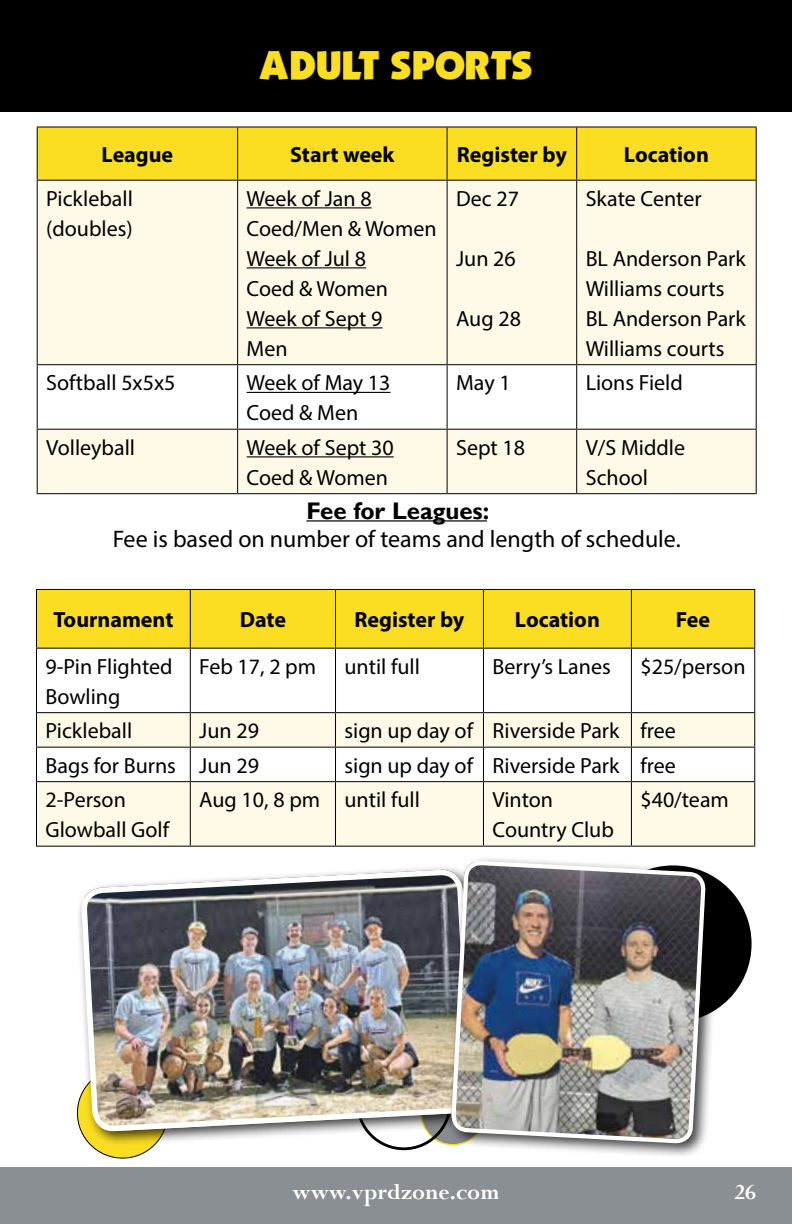
<style>
.page{position:relative;width:792px;height:1224px;background:#fff}
.page>*{position:absolute;margin:0;border:0;box-sizing:border-box;transform-origin:0 0}
.t1{font:38px "Anakeim Display S Si";color:#fbde22}
.t2{font:24px "Myriad Pro";color:#000}
.t3{font:700 24px "Perpetua";color:#fff}
.t4{font:700 24px "Gill Sans";color:#000}
.t5{font:22px/30px "Myriad Pro";color:#000}
.t6{font:700 22px "Myriad Pro";color:#000}
</style>
<div class="page">
<div style="left:0;top:1167px;width:792px;height:57px;background:#898f92"></div>
<div style="left:0;top:0;width:792px;height:112px;background:#000"></div>
<hr style="left:306px;top:520px;width:181px;height:2px;background:#000">
<div style="left:37px;top:590px;width:717px;height:58px;background:#fbde22"></div>
<svg style="left:37px;top:713px;width:717px;height:133px;fill:#fffae8"></svg>
<hr style="left:36px;top:649px;width:1px;height:63px;background:#000">
<hr style="left:190px;top:649px;width:1px;height:63px;background:#000">
<hr style="left:335px;top:649px;width:1px;height:63px;background:#000">
<hr style="left:483px;top:649px;width:1px;height:63px;background:#000">
<hr style="left:631px;top:649px;width:1px;height:63px;background:#000">
<hr style="left:754px;top:649px;width:1px;height:63px;background:#000">
<hr style="left:36px;top:712px;width:154px;height:1px;background:#000">
<hr style="left:36px;top:713px;width:1px;height:34px;background:#000">
<hr style="left:336px;top:712px;width:147px;height:1px;background:#000">
<hr style="left:483px;top:712px;width:148px;height:1px;background:#000">
<hr style="left:483px;top:713px;width:1px;height:34px;background:#000">
<hr style="left:631px;top:712px;width:124px;height:1px;background:#000">
<hr style="left:631px;top:713px;width:1px;height:34px;background:#000">
<hr style="left:754px;top:713px;width:1px;height:34px;background:#000">
<hr style="left:36px;top:747px;width:154px;height:1px;background:#000">
<hr style="left:36px;top:748px;width:1px;height:33px;background:#000">
<hr style="left:336px;top:747px;width:147px;height:1px;background:#000">
<hr style="left:483px;top:747px;width:148px;height:1px;background:#000">
<hr style="left:483px;top:748px;width:1px;height:33px;background:#000">
<hr style="left:631px;top:747px;width:124px;height:1px;background:#000">
<hr style="left:631px;top:748px;width:1px;height:33px;background:#000">
<hr style="left:754px;top:748px;width:1px;height:33px;background:#000">
<hr style="left:36px;top:781px;width:154px;height:1px;background:#000">
<hr style="left:36px;top:782px;width:1px;height:64px;background:#000">
<hr style="left:336px;top:781px;width:147px;height:1px;background:#000">
<hr style="left:483px;top:781px;width:148px;height:1px;background:#000">
<hr style="left:483px;top:782px;width:1px;height:64px;background:#000">
<hr style="left:631px;top:781px;width:124px;height:1px;background:#000">
<hr style="left:631px;top:782px;width:1px;height:64px;background:#000">
<hr style="left:754px;top:782px;width:1px;height:64px;background:#000">
<hr style="left:36px;top:846px;width:154px;height:1px;background:#000">
<hr style="left:336px;top:846px;width:147px;height:1px;background:#000">
<hr style="left:483px;top:846px;width:148px;height:1px;background:#000">
<hr style="left:631px;top:846px;width:124px;height:1px;background:#000">
<hr style="left:36px;top:589px;width:154px;height:1px;background:#000">
<hr style="left:36px;top:590px;width:1px;height:58px;background:#000">
<hr style="left:190px;top:589px;width:146px;height:1px;background:#000">
<hr style="left:190px;top:590px;width:1px;height:58px;background:#000">
<hr style="left:336px;top:589px;width:147px;height:1px;background:#000">
<hr style="left:335px;top:590px;width:1px;height:58px;background:#000">
<hr style="left:483px;top:589px;width:148px;height:1px;background:#000">
<hr style="left:483px;top:590px;width:1px;height:58px;background:#000">
<hr style="left:631px;top:589px;width:124px;height:1px;background:#000">
<hr style="left:631px;top:590px;width:1px;height:58px;background:#000">
<hr style="left:754px;top:590px;width:1px;height:58px;background:#000">
<hr style="left:36px;top:648px;width:154px;height:1px;background:#000">
<hr style="left:190px;top:648px;width:146px;height:1px;background:#000">
<hr style="left:336px;top:648px;width:147px;height:1px;background:#000">
<hr style="left:483px;top:648px;width:148px;height:1px;background:#000">
<hr style="left:631px;top:648px;width:124px;height:1px;background:#000">
<div style="left:38px;top:128px;width:718px;height:52px;background:#fbde22"></div>
<div style="left:38px;top:181px;width:718px;height:312px;background:#fffae8"></div>
<svg style="left:38px;top:365px;width:718px;height:64px"></svg>
<hr style="left:37px;top:181px;width:1px;height:183px;background:#000">
<hr style="left:237px;top:181px;width:1px;height:183px;background:#000">
<hr style="left:447px;top:181px;width:1px;height:183px;background:#000">
<hr style="left:576px;top:181px;width:1px;height:183px;background:#000">
<hr style="left:756px;top:181px;width:1px;height:183px;background:#000">
<hr style="left:37px;top:364px;width:201px;height:1px;background:#000">
<hr style="left:37px;top:365px;width:1px;height:64px;background:#000">
<hr style="left:238px;top:364px;width:209px;height:1px;background:#000">
<hr style="left:237px;top:365px;width:1px;height:64px;background:#000">
<hr style="left:447px;top:364px;width:130px;height:1px;background:#000">
<hr style="left:447px;top:365px;width:1px;height:64px;background:#000">
<hr style="left:577px;top:364px;width:180px;height:1px;background:#000">
<hr style="left:576px;top:365px;width:1px;height:64px;background:#000">
<hr style="left:756px;top:365px;width:1px;height:64px;background:#000">
<hr style="left:37px;top:429px;width:201px;height:1px;background:#000">
<hr style="left:37px;top:430px;width:1px;height:63px;background:#000">
<hr style="left:238px;top:429px;width:209px;height:1px;background:#000">
<hr style="left:237px;top:430px;width:1px;height:63px;background:#000">
<hr style="left:447px;top:429px;width:130px;height:1px;background:#000">
<hr style="left:447px;top:430px;width:1px;height:63px;background:#000">
<hr style="left:577px;top:429px;width:180px;height:1px;background:#000">
<hr style="left:576px;top:430px;width:1px;height:63px;background:#000">
<hr style="left:756px;top:430px;width:1px;height:63px;background:#000">
<hr style="left:37px;top:493px;width:201px;height:1px;background:#000">
<hr style="left:238px;top:493px;width:209px;height:1px;background:#000">
<hr style="left:447px;top:493px;width:130px;height:1px;background:#000">
<hr style="left:577px;top:493px;width:180px;height:1px;background:#000">
<hr style="left:37px;top:126px;width:201px;height:2px;background:#000">
<hr style="left:37px;top:127px;width:1px;height:53px;background:#000">
<hr style="left:238px;top:126px;width:209px;height:2px;background:#000">
<hr style="left:237px;top:127px;width:1px;height:53px;background:#000">
<hr style="left:447px;top:126px;width:130px;height:2px;background:#000">
<hr style="left:447px;top:127px;width:1px;height:53px;background:#000">
<hr style="left:577px;top:126px;width:180px;height:2px;background:#000">
<hr style="left:576px;top:127px;width:1px;height:53px;background:#000">
<hr style="left:756px;top:127px;width:1px;height:53px;background:#000">
<hr style="left:37px;top:180px;width:201px;height:1px;background:#000">
<hr style="left:238px;top:180px;width:209px;height:1px;background:#000">
<hr style="left:447px;top:180px;width:130px;height:1px;background:#000">
<hr style="left:577px;top:180px;width:180px;height:1px;background:#000">
<hr style="left:247px;top:207px;width:125px;height:1px;background:#000">
<hr style="left:247px;top:267px;width:119px;height:1px;background:#000">
<hr style="left:247px;top:327px;width:135px;height:1px;background:#000">
<hr style="left:247px;top:392px;width:144px;height:1px;background:#000">
<hr style="left:247px;top:456px;width:147px;height:1px;background:#000">
<div style="left:595px;top:865px;width:157px;height:157px;background:#000;border-radius:50%"></div>
<img style="left:83px;top:681px;width:389px;height:478px">
<div style="left:446px;top:856px;width:275px;height:303px;background:#000;opacity:.75"></div>
<img style="left:449px;top:859px;width:259px;height:287px">
<h1 class="t1" style="left:260px;top:46px;width:273px">ADULT SPORTS</h1>
<p class="t6" style="left:102px;top:140px;width:73px">League</p>
<p class="t6" style="left:290px;top:140px;width:106px">Start week</p>
<p class="t6" style="left:457px;top:140px;width:111px">Register by</p>
<p class="t6" style="left:624px;top:140px;width:86px">Location</p>
<p class="t5" style="left:46px;top:183px;width:88px">Pickleball (doubles)</p>
<p class="t5" style="left:247px;top:183px;width:192px">Week of Jan 8<br>Coed/Men &amp; Women<br>Week of Jul 8<br>Coed &amp; Women<br>Week of Sept 9<br>Men</p>
<p class="t5" style="left:456px;top:183px;width:64px">Dec 27</p>
<p class="t5" style="left:586px;top:183px;width:117px">Skate Center</p>
<p class="t5" style="left:586px;top:243px;width:162px">BL Anderson Park<br>Williams courts<br>BL Anderson Park<br>Williams courts</p>
<p class="t5" style="left:456px;top:243px;width:61px">Jun 26</p>
<p class="t5" style="left:456px;top:303px;width:66px">Aug 28</p>
<p class="t5" style="left:46px;top:368px;width:131px">Softball 5x5x5</p>
<p class="t5" style="left:247px;top:367px;width:145px">Week of May 13<br>Coed &amp; Men</p>
<p class="t5" style="left:456px;top:367px;width:56px">May 1</p>
<p class="t5" style="left:586px;top:367px;width:99px">Lions Field</p>
<p class="t5" style="left:46px;top:432px;width:90px">Volleyball</p>
<p class="t5" style="left:247px;top:432px;width:149px">Week of Sept 30<br>Coed &amp; Women</p>
<p class="t5" style="left:456px;top:432px;width:71px">Sept 18</p>
<p class="t5" style="left:586px;top:432px;width:101px">V/S Middle<br>School</p>
<p class="t4" style="left:306px;top:497px;width:185px">Fee for Leagues:</p>
<p class="t2" style="left:113px;top:524px;width:569px">Fee is based on number of teams and length of schedule.</p>
<p class="t6" style="left:53px;top:605px;width:122px">Tournament</p>
<p class="t6" style="left:240px;top:605px;width:48px">Date</p>
<p class="t6" style="left:355px;top:605px;width:111px">Register by</p>
<p class="t6" style="left:515px;top:605px;width:86px">Location</p>
<p class="t6" style="left:676px;top:605px;width:36px">Fee</p>
<p class="t5" style="left:46px;top:651px;width:129px">9-Pin Flighted<br>Bowling</p>
<p class="t5" style="left:199px;top:651px;width:118px">Feb 17, 2 pm</p>
<p class="t5" style="left:345px;top:651px;width:77px">until full</p>
<p class="t5" style="left:492px;top:651px;width:120px">Berry’s Lanes</p>
<p class="t5" style="left:640px;top:651px;width:107px">$25/person</p>
<p class="t5" style="left:46px;top:715px;width:88px">Pickleball</p>
<p class="t5" style="left:199px;top:715px;width:61px">Jun 29</p>
<p class="t5" style="left:345px;top:715px;width:333px">sign up day of Riverside Park free</p>
<p class="t5" style="left:46px;top:750px;width:215px">Bags for Burns Jun 29</p>
<p class="t5" style="left:345px;top:750px;width:333px">sign up day of Riverside Park free</p>
<p class="t5" style="left:46px;top:784px;width:125px">2-Person<br>Glowball Golf</p>
<p class="t5" style="left:199px;top:784px;width:222px">Aug 10, 8 pm until full</p>
<p class="t5" style="left:492px;top:784px;width:123px">Vinton<br>Country Club</p>
<p class="t5" style="left:640px;top:784px;width:90px">$40/team</p>
<p class="t3" style="left:292px;top:1177px;width:209px">www.vprdzone.com</p>
<p class="t3" style="left:734px;top:1177px;width:23px">26</p>
</div>
